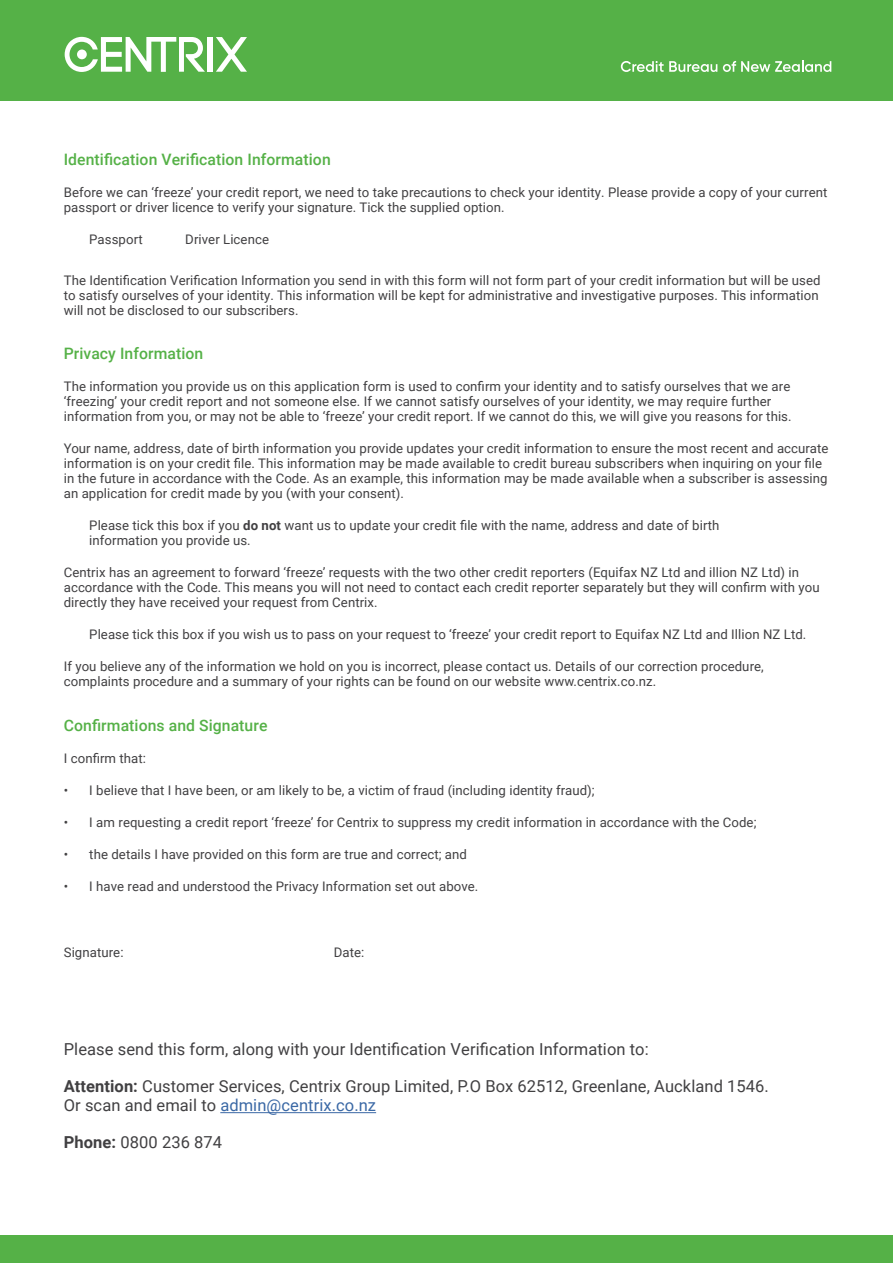
<style>
.page{position:relative;width:893px;height:1263px;background:#fff}
.page>*{position:absolute;margin:0;border:0;box-sizing:border-box;transform-origin:0 0}
.t1{font:16.5px/19.5px "Roboto";letter-spacing:.005em;color:#414042}
.t2{font:500 15.75px "Roboto";letter-spacing:.005em;color:#55b147}
.t3{font:13.2px/15px "Roboto";letter-spacing:.005em;color:#414042}
.s1{font-weight:700}
.s2{color:#3a68a5}
</style>
<div class="page">
<div style="left:0;top:0;width:893px;height:101px;background:#55b147"></div>
<div style="left:0;top:1235px;width:893px;height:28px;background:#55b147"></div>
<svg style="left:216px;top:37px;width:31px;height:35px"></svg>
<div style="left:208px;top:37px;width:5px;height:35px;background:#fff"></div>
<svg style="left:65px;top:37px;width:140px;height:35px"></svg>
<svg style="left:621px;top:61px;width:96px;height:11px"></svg>
<svg style="left:723px;top:61px;width:108px;height:11px"></svg>
<hr style="left:220px;top:1112px;width:156px;height:1px;background:#3a68a5">
<p class="t2" style="left:64px;top:149px;width:268px">Identification Verification Information</p>
<p class="t3" style="left:64px;top:185px;width:765px">Before we can ‘freeze’ your credit report, we need to take precautions to check your identity. Please provide a copy of your current passport or driver licence to verify your signature. Tick the supplied option.</p>
<p class="t3" style="left:89px;top:232px;width:55px">Passport</p>
<p class="t3" style="left:185px;top:232px;width:85px">Driver Licence</p>
<p class="t3" style="left:64px;top:272px;width:758px">The Identification Verification Information you send in with this form will not form part of your credit information but will be used to satisfy ourselves of your identity. This information will be kept for administrative and investigative purposes. This information will not be disclosed to our subscribers.</p>
<p class="t2" style="left:64px;top:343px;width:141px">Privacy Information</p>
<p class="t3" style="left:64px;top:379px;width:729px">The information you provide us on this application form is used to confirm your identity and to satisfy ourselves that we are ‘freezing’ your credit report and not someone else. If we cannot satisfy ourselves of your identity, we may require further information from you, or may not be able to ‘freeze’ your credit report. If we cannot do this, we will give you reasons for this.</p>
<p class="t3" style="left:64px;top:441px;width:766px">Your name, address, date of birth information you provide updates your credit information to ensure the most recent and accurate information is on your credit file. This information may be made available to credit bureau subscribers when inquiring on your file in the future in accordance with the Code. As an example, this information may be made available when a subscriber is assessing an application for credit made by you (with your consent).</p>
<p class="t3" style="left:89px;top:518px;width:632px">Please tick this box if you <span class="s1">do not</span> want us to update your credit file with the name, address and date of birth information you provide us.</p>
<p class="t3" style="left:64px;top:565px;width:757px">Centrix has an agreement to forward ‘freeze’ requests with the two other credit reporters (Equifax NZ Ltd and illion NZ Ltd) in accordance with the Code. This means you will not need to contact each credit reporter separately but they will confirm with you directly they have received your request from Centrix.</p>
<p class="t3" style="left:89px;top:627px;width:718px">Please tick this box if you wish us to pass on your request to ‘freeze’ your credit report to Equifax NZ Ltd and Illion NZ Ltd.</p>
<p class="t3" style="left:64px;top:659px;width:701px">If you believe any of the information we hold on you is incorrect, please contact us. Details of our correction procedure, complaints procedure and a summary of your rights can be found on our website www.centrix.co.nz.</p>
<p class="t2" style="left:64px;top:714px;width:205px">Confirmations and Signature</p>
<p class="t3" style="left:64px;top:750px;width:84px">I confirm that:</p>
<p class="t3" style="left:64px;top:782px;width:532px">• I believe that I have been, or am likely to be, a victim of fraud (including identity fraud);</p>
<p class="t3" style="left:64px;top:814px;width:694px">• I am requesting a credit report ‘freeze’ for Centrix to suppress my credit information in accordance with the Code;</p>
<p class="t3" style="left:64px;top:846px;width:405px">• the details I have provided on this form are true and correct; and</p>
<p class="t3" style="left:64px;top:878px;width:416px">• I have read and understood the Privacy Information set out above.</p>
<p class="t3" style="left:64px;top:944px;width:61px">Signature:</p>
<p class="t3" style="left:334px;top:944px;width:32px">Date:</p>
<p class="t1" style="left:64px;top:1039px;width:586px">Please send this form, along with your Identification Verification Information to:</p>
<p class="t1" style="left:64px;top:1076px;width:707px"><span class="s1">Attention:</span> Customer Services, Centrix Group Limited, P.O Box 62512, Greenlane, Auckland 1546.<br>Or scan and email to <span class="s2">admin@centrix.co.nz</span></p>
<p class="t1" style="left:64px;top:1132px;width:160px"><span class="s1">Phone:</span> 0800 236 874</p>
</div>
